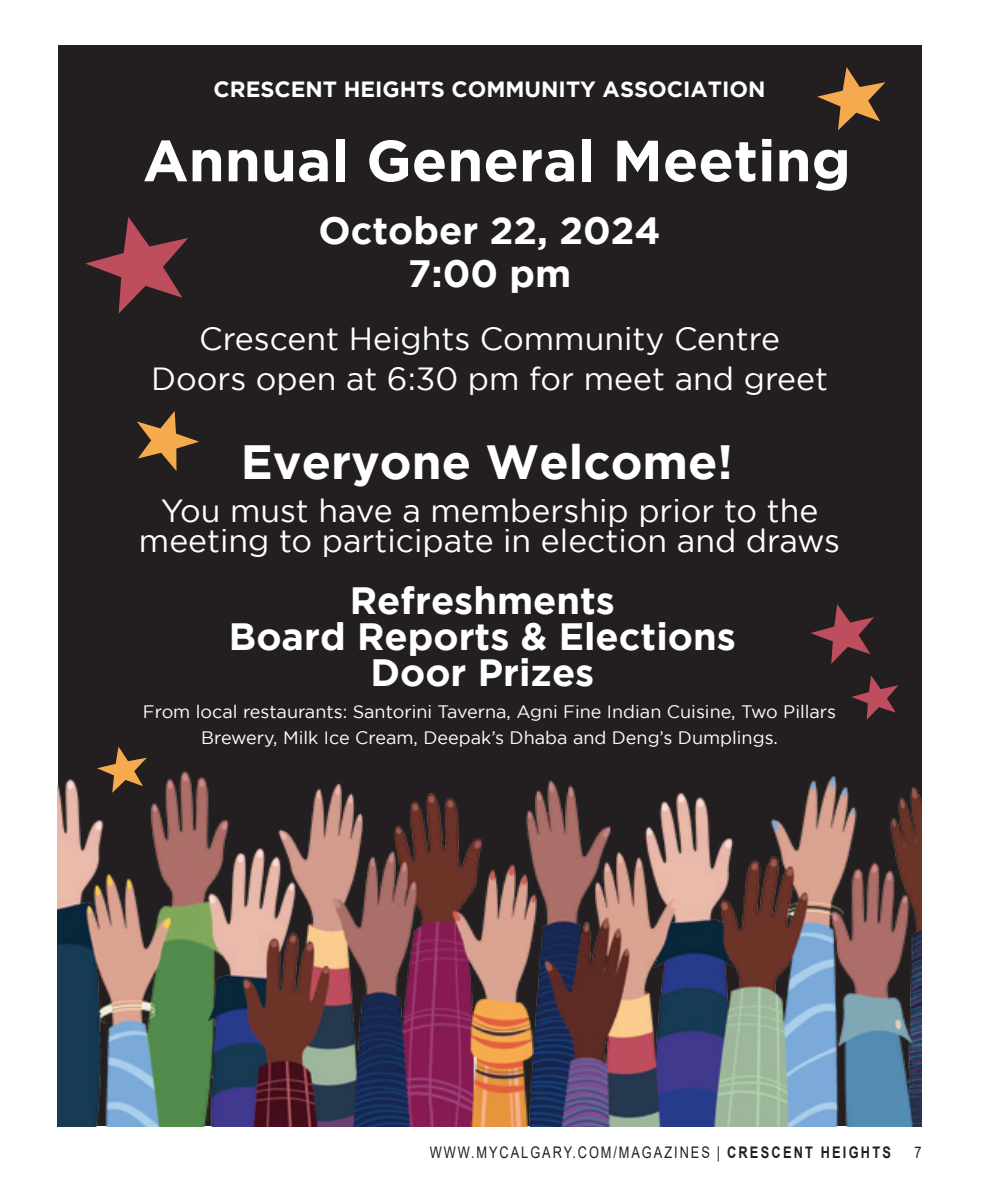
<style>
.page{position:relative;width:990px;height:1188px;background:#fff}
.page>*{position:absolute;margin:0;border:0;box-sizing:border-box;transform-origin:0 0}
.In_Around_title{font:700 58px "Gotham";color:#fff}
.In_Around_title-2{font:700 48px "Gotham";color:#fff}
.In_Around_title-3{font:700 38px/36px "Gotham";color:#fff;text-align:center}
.In_Around_title-4{font:32px/30px "Gotham";color:#fff;text-align:center}
.In_Around_title-5{font:700 22px "Gotham";color:#fff}
.In_Around_title-6{font:18px/26px "Gotham";color:#fff;text-align:center}
.t1{font:16px "Arial";letter-spacing:.155em;color:#231f20;scale:.8 1}
.s1{font-weight:700}
</style>
<div class="page">
<div style="left:58px;top:46px;width:864px;height:1080px;background:#231f20"></div>
<img style="left:58px;top:746px;width:864px;height:380px">
<svg style="left:85px;top:217px;width:103px;height:97px"></svg>
<svg style="left:811px;top:604px;width:63px;height:60px"></svg>
<svg style="left:851px;top:675px;width:48px;height:45px"></svg>
<svg style="left:137px;top:411px;width:62px;height:60px"></svg>
<svg style="left:817px;top:67px;width:69px;height:63px"></svg>
<svg style="left:97px;top:747px;width:50px;height:46px"></svg>
<p class="In_Around_title-5" style="left:214px;top:77px;width:554px">CRESCENT HEIGHTS COMMUNITY ASSOCIATION</p>
<p class="In_Around_title" style="left:143px;top:127px;width:710px">Annual General Meeting</p>
<p class="In_Around_title-3" style="left:319px;top:212px;width:344px">October 22, 2024</p>
<p class="In_Around_title-3" style="left:408px;top:254px;width:165px">7:00 pm</p>
<p class="In_Around_title-4" style="left:199px;top:323px;width:583px">Crescent Heights Community Centre</p>
<p class="In_Around_title-4" style="left:151px;top:363px;width:679px">Doors open at 6:30 pm for meet and greet</p>
<p class="In_Around_title-2" style="left:241px;top:434px;width:494px">Everyone Welcome!</p>
<p class="In_Around_title-4" style="left:139px;top:495px;width:703px">You must have a membership prior to the meeting to participate in election and draws</p>
<p class="In_Around_title-3" style="left:229px;top:581px;width:508px">Refreshments<br>Board Reports &amp; Elections<br>Door Prizes</p>
<p class="In_Around_title-6" style="left:143px;top:698px;width:695px">From local restaurants: Santorini Taverna, Agni Fine Indian Cuisine, Two Pillars<br>Brewery, Milk Ice Cream, Deepak’s Dhaba and Deng’s Dumplings.</p>
<p class="t1" style="left:430px;top:1141px;width:578px">WWW.MYCALGARY.COM/MAGAZINES | <span class="s1">CRESCENT HEIGHTS</span></p>
<p class="t1" style="left:914px;top:1141px;width:10px">7</p>
</div>
